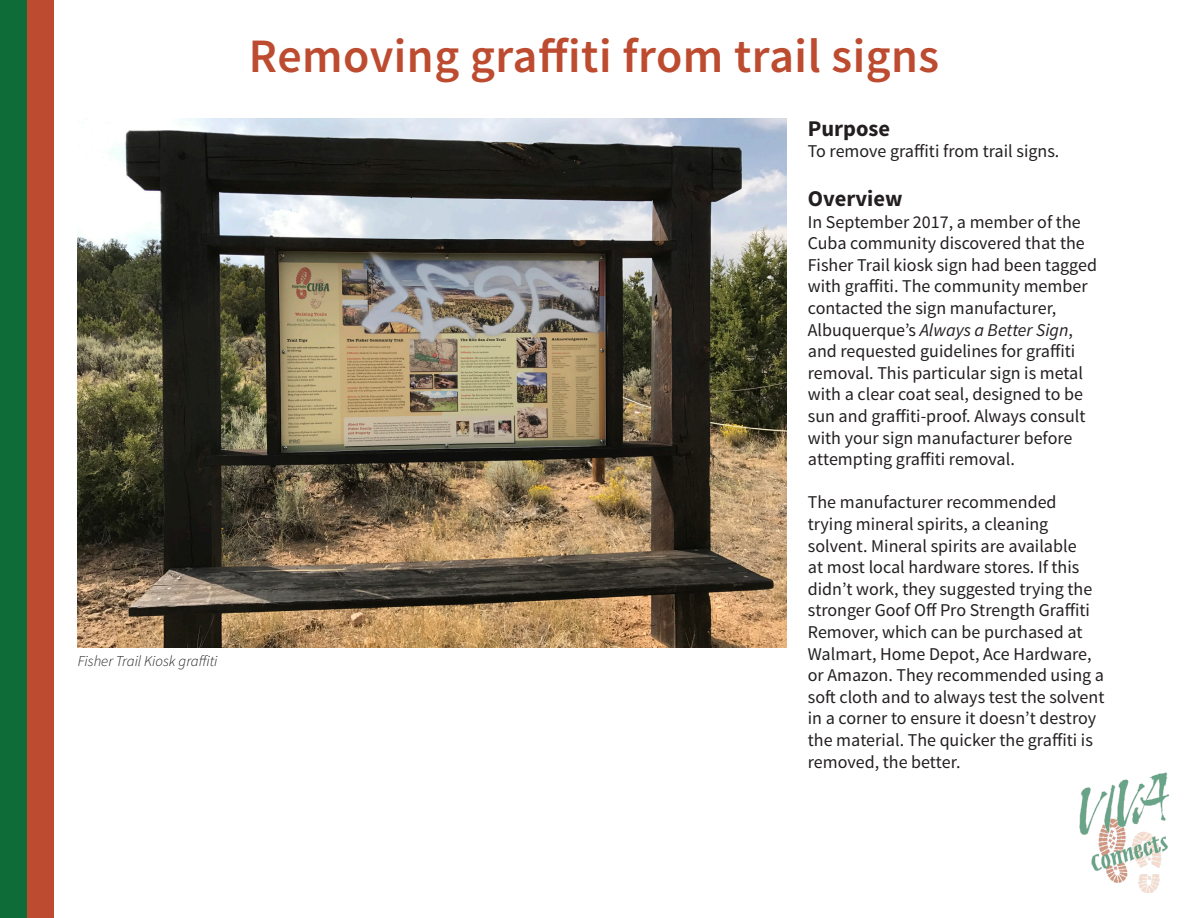
<style>
.page{position:relative;width:1188px;height:918px;background:#fff}
.page>*{position:absolute;margin:0;border:0;box-sizing:border-box;transform-origin:0 0}
.t1{font:600 48px "Source Sans Pro";letter-spacing:.01em;color:#bd4b30}
.t2{font:700 22.5px "Source Sans Pro";color:#231f20}
.t3{font:18px/21.6px "Source Sans Pro";color:#231f20}
.t4{font:italic 300 15px "Source Sans Pro";color:#231f20}
.s1{font-style:italic}
</style>
<div class="page">
<img style="left:1080px;top:772px;width:89px;height:120px">
<div style="left:0;top:0;width:27px;height:918px;background:#0e6c39"></div>
<div style="left:27px;top:0;width:27px;height:918px;background:#bc4b30"></div>
<img style="left:78px;top:119px;width:708px;height:529px">
<p class="t4" style="left:78px;top:652px;width:141px">Fisher Trail Kiosk graffiti</p>
<p class="t1" style="left:249px;top:26px;width:692px">Removing graffiti from trail signs</p>
<p class="t2" style="left:808px;top:114px;width:84px">Purpose</p>
<p class="t3" style="left:808px;top:141px;width:253px">To remove graffiti from trail signs.</p>
<p class="t2" style="left:808px;top:184px;width:96px">Overview</p>
<p class="t3" style="left:808px;top:211px;width:291px">In September 2017, a member of the Cuba community discovered that the Fisher Trail kiosk sign had been tagged with graffiti. The community member contacted the sign manufacturer, Albuquerque’s <span class="s1">Always a Better Sign</span>, and requested guidelines for graffiti removal. This particular sign is metal with a clear coat seal, designed to be sun and graffiti-proof. Always consult with your sign manufacturer before attempting graffiti removal.</p>
<p class="t3" style="left:808px;top:492px;width:298px">The manufacturer recommended trying mineral spirits, a cleaning solvent. Mineral spirits are available<br>at most local hardware stores. If this didn’t work, they suggested trying the stronger Goof Off Pro Strength Graffiti Remover, which can be purchased at Walmart, Home Depot, Ace Hardware, or Amazon. They recommended using a soft cloth and to always test the solvent in a corner to ensure it doesn’t destroy the material. The quicker the graffiti is removed, the better.</p>
</div>
